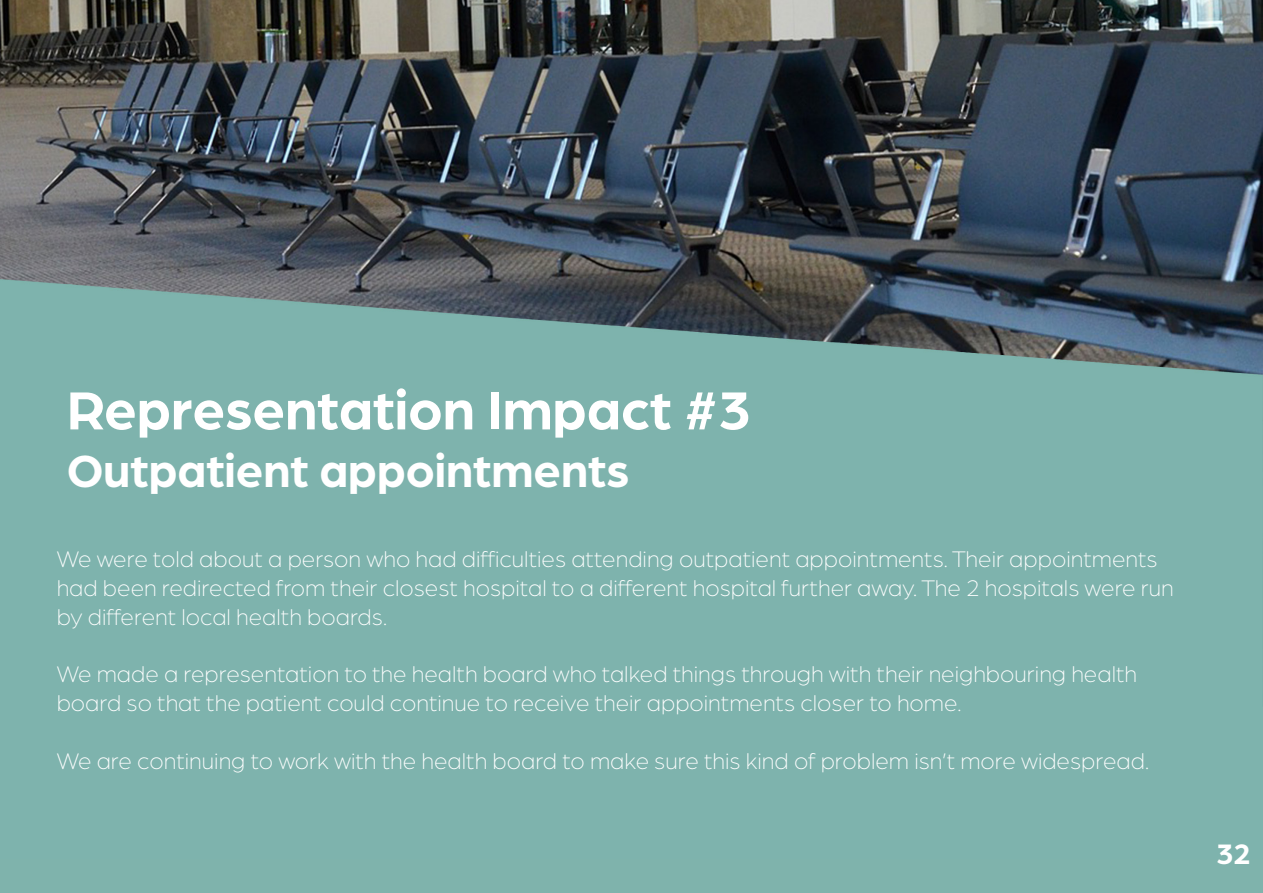
<style>
.page{position:relative;width:1263px;height:893px;background:#7fb3ac}
.page>*{position:absolute;margin:0;border:0;box-sizing:border-box;transform-origin:0 0}
.t1{font:700 57px "Arboria";color:#fff}
.t2{font:700 48px "Arboria";color:#fff}
.t3{font:700 30px "Arboria";color:#fff}
.t4{font:300 24px/28.8px "Arboria";color:#fff}
</style>
<div class="page">
<img style="left:1px;top:0;width:1262px;height:375px">
<p class="t1" style="left:67px;top:371px;width:686px">Representation Impact #3</p>
<p class="t2" style="left:67px;top:438px;width:564px">Outpatient appointments</p>
<p class="t4" style="left:57px;top:544px;width:1119px">We were told about a person who had difficulties attending outpatient appointments. Their appointments had been redirected from their closest hospital to a different hospital further away. The 2 hospitals were run by different local health boards.</p>
<p class="t4" style="left:57px;top:659px;width:1082px">We made a representation to the health board who talked things through with their neighbouring health board so that the patient could continue to receive their appointments closer to home.</p>
<p class="t4" style="left:57px;top:745px;width:1094px">We are continuing to work with the health board to make sure this kind of problem isn’t more widespread.</p>
<p class="t3" style="left:1216px;top:833px;width:36px">32</p>
</div>
